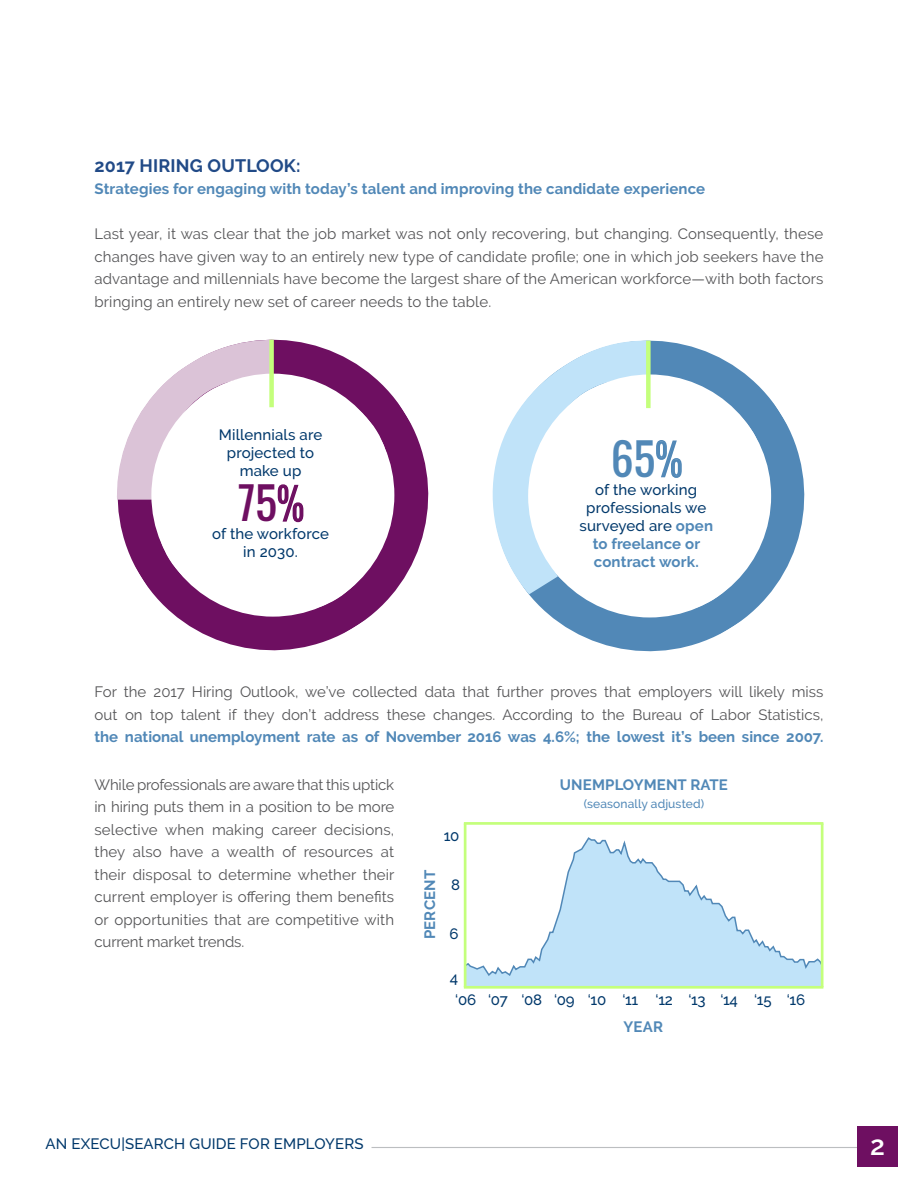
<style>
.page{position:relative;width:918px;height:1188px;background:#fff}
.page>*{position:absolute;margin:0;border:0;box-sizing:border-box;transform-origin:0 0}
.t1{font:42px "Oswald";color:#6e0f61}
.t2{font:42px "Oswald";color:#5188b7}
.t3{font:600 27px "Raleway";color:#fff}
.t4{font:700 18px "Raleway";letter-spacing:.01em;color:#214a87}
.t5{font:15px/22.5px "Raleway";color:#545456;text-align:justify}
.t6{font:700 15px "Raleway";letter-spacing:.005em;color:#5188b7}
.t7{font:500 15px/18px "Raleway";letter-spacing:.01em;color:#00386b;text-align:center}
.t8{font:500 15px "Raleway";letter-spacing:-.025em;color:#00386b}
.t9{font:500 12px "Raleway";letter-spacing:.01em;color:#5188b7}
.s1{font-weight:300}
.s2{font-weight:700;color:#5188b7}
</style>
<div class="page">
<hr style="left:464px;top:822px;width:359px;height:3px;background:#c4ff7c">
<svg style="left:463px;top:836px;width:358px;height:153px"></svg>
<hr style="left:464px;top:823px;width:2px;height:164px;background:#c4ff7c">
<hr style="left:821px;top:823px;width:2px;height:164px;background:#c4ff7c">
<hr style="left:372px;top:1147px;width:493px;height:1px;background:#bcbec0">
<div style="left:857px;top:1126px;width:41px;height:41px;background:#6e0f61"></div>
<svg style="left:120px;top:343px;width:309px;height:308px;fill:#6e0f61"></svg>
<div style="left:151px;top:374px;width:243px;height:243px;background:#fff;border-radius:50%"></div>
<svg style="left:117px;top:339px;width:187px;height:184px"></svg>
<div style="left:269px;top:340px;width:5px;height:67px;background:#c4ff7c"></div>
<svg style="left:528px;top:340px;width:277px;height:312px;fill:#5188b7"></svg>
<svg style="left:492px;top:340px;width:157px;height:254px;fill:#c0e3f9"></svg>
<div style="left:528px;top:374px;width:243px;height:243px;background:#fff;border-radius:50%"></div>
<svg style="left:656px;top:440px;width:26px;height:38px"></svg>
<div style="left:646px;top:341px;width:5px;height:67px;background:#c4ff7c"></div>
<hr style="left:464px;top:986px;width:359px;height:3px;background:#c4ff7c">
<p class="t4" style="left:94px;top:155px;width:208px">2017 HIRING OUTLOOK:</p>
<p class="t6" style="left:94px;top:180px;width:612px">Strategies for engaging with today’s talent and improving the candidate experience</p>
<p class="t5" style="left:94px;top:222px;width:731px">Last year, it was clear that the job market was not only recovering, but changing. Consequently, these changes have given way to an entirely new type of candidate profile; one in which job seekers have the advantage and millennials have become the largest share of the American workforce—with both factors bringing an entirely new set of career needs to the table.</p>
<p class="t7" style="left:219px;top:426px;width:105px">Millennials are projected to make up</p>
<h1 class="t1" style="left:238px;top:471px;width:67px">75<span class="s1">%</span></h1>
<p class="t7" style="left:212px;top:525px;width:118px">of the workforce in 2030.</p>
<h1 class="t2" style="left:611px;top:427px;width:72px">65<span class="s1">%</span></h1>
<p class="t7" style="left:580px;top:480px;width:135px">of the working professionals we surveyed are <span class="s2">open to freelance or contract work.</span></p>
<p class="t5" style="left:94px;top:681px;width:730px">For the 2017 Hiring Outlook, we’ve collected data that further proves that employers will likely miss out on top talent if they don’t address these changes. According to the Bureau of Labor Statistics,</p>
<p class="t6" style="left:94px;top:729px;width:731px">the national unemployment rate as of November 2016 was 4.6%; the lowest it’s been since 2007.</p>
<p class="t5" style="left:94px;top:773px;width:302px">While professionals are aware that this uptick in hiring puts them in a position to be more selective when making career decisions, they also have a wealth of resources at their disposal to determine whether their current employer is offering them benefits or opportunities that are competitive with current market trends.</p>
<p class="t7" style="left:444px;top:827px;width:17px">10</p>
<p class="t6" style="left:421px;top:939px;width:71px;rotate:-90deg">PERCENT</p>
<p class="t7" style="left:451px;top:875px;width:10px">8</p>
<p class="t7" style="left:450px;top:925px;width:11px">6</p>
<p class="t6" style="left:560px;top:776px;width:170px">UNEMPLOYMENT RATE</p>
<p class="t9" style="left:584px;top:796px;width:122px">(seasonally adjusted)</p>
<p class="t7" style="left:450px;top:969px;width:10px">4</p>
<p class="t7" style="left:455px;top:990px;width:22px">‘06</p>
<p class="t8" style="left:488px;top:991px;width:319px">‘07 ‘08 ‘09 ‘10 ‘11 ‘12 ‘13 ‘14 ‘15 ‘16</p>
<p class="t6" style="left:624px;top:1018px;width:41px">YEAR</p>
<p class="t7" style="left:46px;top:1134px;width:319px">AN EXECU|SEARCH GUIDE FOR EMPLOYERS</p>
<h2 class="t3" style="left:870px;top:1130px;width:16px">2</h2>
</div>
